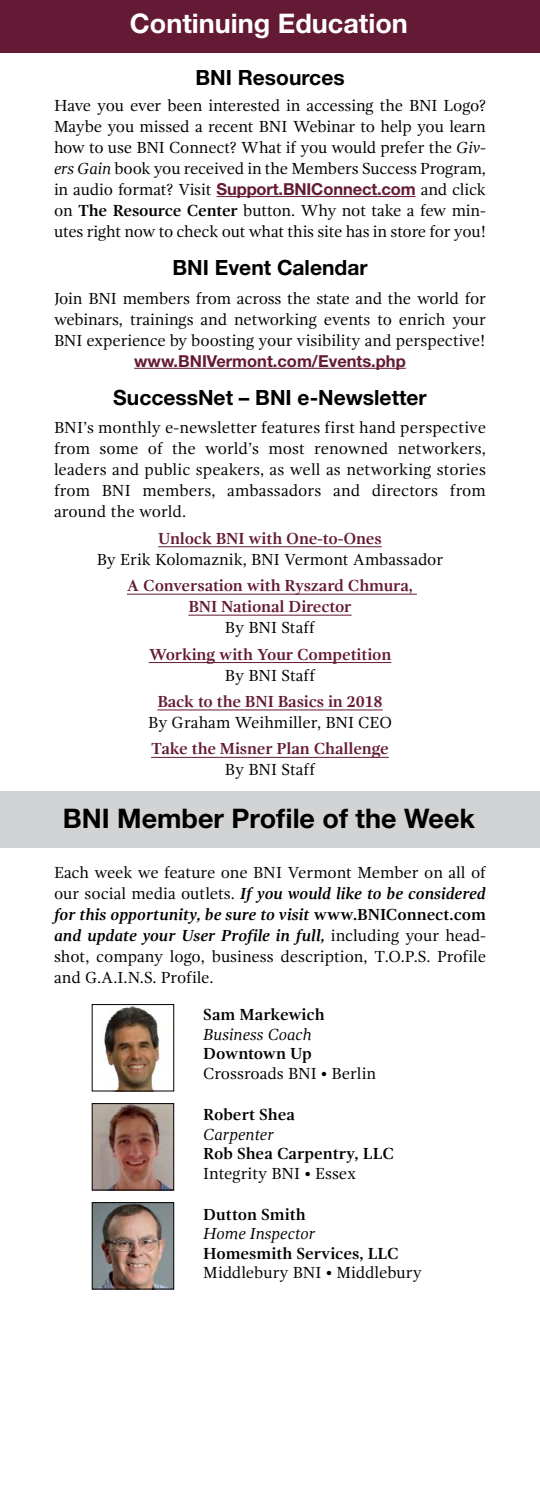
<style>
.page{position:relative;width:540px;height:1512px;background:#fff}
.page>*{position:absolute;margin:0;border:0;box-sizing:border-box;transform-origin:0 0}
.t1{font:700 27px "Helvetica Neue";color:#000}
.t2{font:700 27px "Helvetica Neue";color:#fff}
.t3{font:700 21px "Helvetica Neue";color:#000}
.t4{font:16.5px/21px "Gandhi Serif";color:#000;text-align:justify}
.t5{font:700 16.5px/21px "Gandhi Serif";letter-spacing:-.01em;color:#641934;text-align:center}
.t6{font:700 16.5px "Gandhi Serif";color:#000}
.t7{font:italic 16.5px "Gandhi Serif";color:#000}
.t8{font:700 16.5px "Helvetica Neue";color:#641934}
.s1{font-style:italic}
.s2{font-family:"Helvetica Neue";font-weight:700;color:#641934}
.s3{font-weight:700}
.s4{font-weight:700;font-style:italic}
</style>
<div class="page">
<div style="left:0;top:0;width:540px;height:53px;background:#641934"></div>
<div style="left:0;top:791px;width:540px;height:57px;background:#d1d3d4"></div>
<hr style="left:217px;top:196px;width:199px;height:1px;background:#641934">
<hr style="left:134px;top:368px;width:272px;height:1px;background:#641934">
<hr style="left:158px;top:546px;width:224px;height:1px;background:#641934">
<hr style="left:127px;top:594px;width:290px;height:1px;background:#641934">
<hr style="left:188px;top:615px;width:164px;height:1px;background:#641934">
<hr style="left:149px;top:662px;width:242px;height:1px;background:#641934">
<hr style="left:157px;top:710px;width:226px;height:1px;background:#641934">
<hr style="left:151px;top:757px;width:238px;height:1px;background:#641934">
<img style="left:104px;top:1006px;width:56px;height:83px">
<img style="left:94px;top:1105px;width:78px;height:83px">
<div style="left:92px;top:1103px;width:82px;height:87px;border:1px solid #000"></div>
<img style="left:94px;top:1204px;width:78px;height:83px">
<div style="left:92px;top:1202px;width:82px;height:87px;border:1px solid #000"></div>
<h1 class="t2" style="left:130px;top:6px;width:279px">Continuing Education</h1>
<p class="t3" style="left:195px;top:64px;width:151px">BNI Resources</p>
<p class="t4" style="left:54px;top:95px;width:434px">Have you ever been interested in accessing the BNI Logo?<br>Maybe you missed a recent BNI Webinar to help you learn how to use BNI Connect? What if you would prefer the <span class="s1">Giv&shy;ers Gain</span> book you received in the Members Success Program, in audio format? Visit <span class="s2">Support.BNIConnect.com</span> and click on <span class="s3">The Resource Center</span> button. Why not take a few min&shy;utes right now to check out what this site has in store for you!</p>
<p class="t3" style="left:172px;top:255px;width:197px">BNI Event Calendar</p>
<p class="t4" style="left:54px;top:288px;width:433px">Join BNI members from across the state and the world for webinars, trainings and networking events to enrich your BNI experience by boosting your visibility and perspective!</p>
<p class="t8" style="left:134px;top:351px;width:273px">www.BNIVermont.com/Events.php</p>
<p class="t3" style="left:113px;top:384px;width:315px">SuccessNet – BNI e-Newsletter</p>
<p class="t4" style="left:54px;top:417px;width:434px">BNI’s monthly e-newsletter features first hand perspective from some of the world’s most renowned networkers, leaders and public speakers, as well as networking stories from BNI members, ambassadors and directors from around the world.</p>
<p class="t5" style="left:158px;top:528px;width:225px">Unlock BNI with One-to-Ones</p>
<p class="t4" style="left:97px;top:549px;width:348px">By Erik Kolomaznik, BNI Vermont Ambassador</p>
<p class="t5" style="left:127px;top:575px;width:288px">A Conversation with Ryszard Chmura,<br>BNI National Director</p>
<p class="t4" style="left:225px;top:617px;width:92px">By BNI Staff</p>
<p class="t5" style="left:149px;top:644px;width:244px">Working with Your Competition</p>
<p class="t4" style="left:225px;top:665px;width:92px">By BNI Staff</p>
<p class="t5" style="left:157px;top:691px;width:227px">Back to the BNI Basics in 2018</p>
<p class="t4" style="left:148px;top:712px;width:245px">By Graham Weihmiller, BNI CEO</p>
<p class="t5" style="left:151px;top:738px;width:239px">Take the Misner Plan Challenge</p>
<p class="t4" style="left:225px;top:759px;width:92px">By BNI Staff</p>
<h1 class="t1" style="left:63px;top:801px;width:414px">BNI Member Profile of the Week</h1>
<p class="t4" style="left:54px;top:862px;width:434px">Each week we feature one BNI Vermont Member on all of our social media outlets. <span class="s4">If you would like to be considered for this opportunity, be sure to visit</span> <span class="s3">www.BNIConnect.com </span><span class="s4">and update your User Profile in full,</span> including your head&shy;shot, company logo, business description, T.O.P.S. Profile and G.A.I.N.S. Profile.</p>
<p class="t6" style="left:203px;top:1005px;width:123px">Sam Markewich</p>
<p class="t7" style="left:203px;top:1025px;width:110px">Business Coach</p>
<p class="t6" style="left:203px;top:1045px;width:110px">Downtown Up</p>
<p class="t4" style="left:203px;top:1063px;width:174px">Crossroads BNI • Berlin</p>
<p class="t6" style="left:203px;top:1105px;width:93px">Robert Shea</p>
<p class="t7" style="left:203px;top:1125px;width:72px">Carpenter</p>
<p class="t6" style="left:203px;top:1144px;width:192px">Rob Shea Carpentry, LLC</p>
<p class="t4" style="left:203px;top:1163px;width:154px">Integrity BNI • Essex</p>
<p class="t6" style="left:203px;top:1205px;width:104px">Dutton Smith</p>
<p class="t7" style="left:203px;top:1224px;width:113px">Home Inspector</p>
<p class="t6" style="left:203px;top:1244px;width:197px">Homesmith Services, LLC</p>
<p class="t4" style="left:203px;top:1262px;width:220px">Middlebury BNI • Middlebury</p>
</div>
